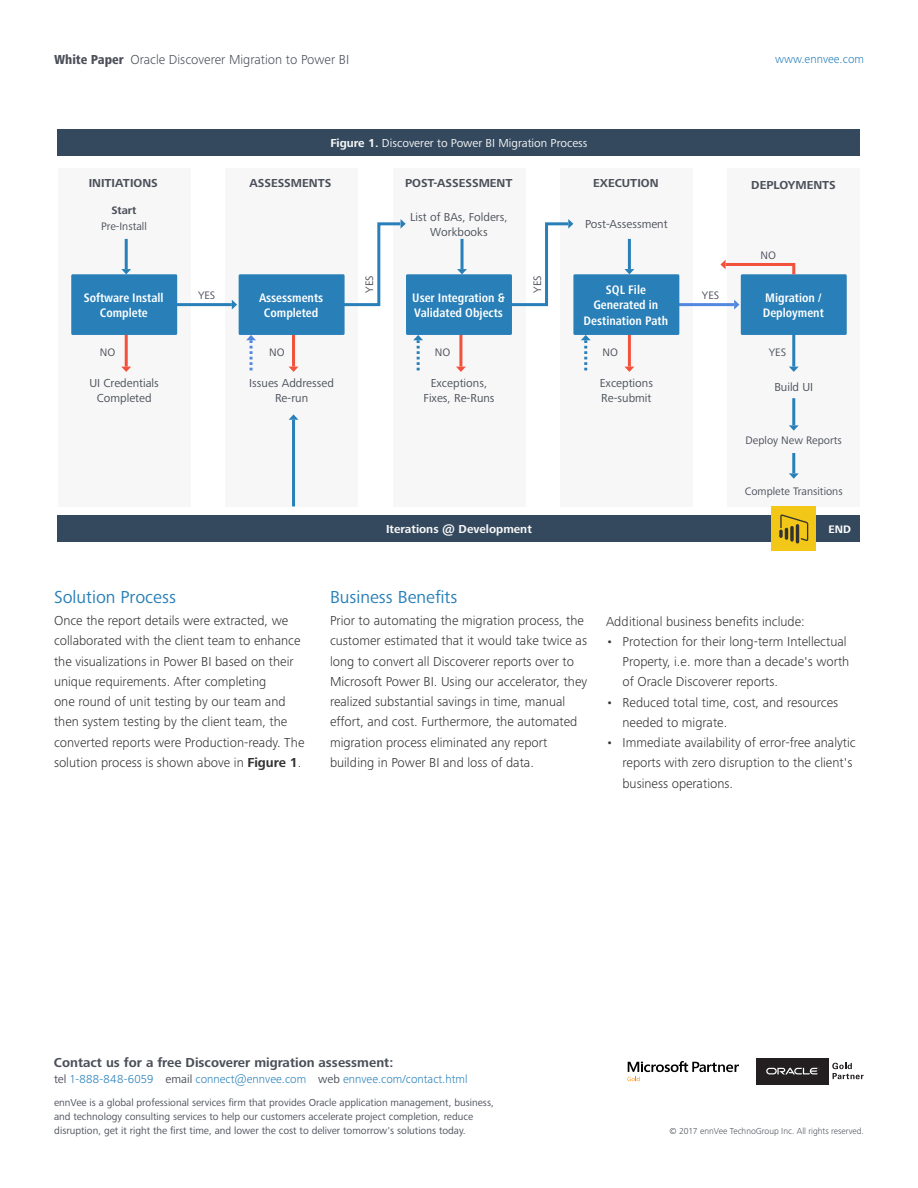
<style>
.page{position:relative;width:918px;height:1188px;background:#fff}
.page>*{position:absolute;margin:0;border:0;box-sizing:border-box;transform-origin:0 0}
.t1{font:18px "Frutiger Next Pro";color:#2980b9}
.t2{font:300 13.5px/20.2px "Frutiger Next Pro";color:#333}
.t3{font:700 13.5px "Frutiger Next Pro";color:#4b4f59}
.t4{font:300 13.5px "Frutiger Next Pro";color:#4b4f59}
.t5{font:700 condensed 12.75px/15.3px "Frutiger Next LTW1 G";color:#fff;text-align:center}
.t6{font:12px/14.4px "Frutiger Next Pro";color:#4b4f59;text-align:center}
.t7{font:300 12px "Frutiger Next Pro";color:#2980b9}
.t8{font:700 12px "Frutiger Next Pro";color:#4b4f59}
.t9{font:12px "Frutiger Next Pro";color:#f7f7f7}
.t10{font:700 12px "Frutiger Next Pro";color:#f7f7f7}
.t11{font:11.25px "Frutiger Next Pro";color:#4b4f59}
.t12{font:700 11.25px "Frutiger Next Pro";color:#4b4f59}
.t13{font:700 11.25px "Frutiger Next Pro";color:#fff}
.t14{font:10.5px/14px "Frutiger Next Pro";color:#4b4f59}
.t15{font:300 9px "Frutiger Next Pro";color:#4b4f59}
.s1{font-weight:800;font-stretch:condensed}
.s2{font-weight:700}
.s3{font-weight:400;color:#4b4f59}
</style>
<div class="page">
<div style="left:58px;top:168px;width:133px;height:338px;background:#f7f7f7"></div>
<div style="left:225px;top:168px;width:133px;height:338px;background:#f7f7f7"></div>
<hr style="left:292px;top:308px;width:3px;height:59px;background:#f2513c">
<svg style="left:289px;top:367px;width:9px;height:5px"></svg>
<hr style="left:292px;top:420px;width:3px;height:86px;background:#2980b9">
<svg style="left:289px;top:414px;width:9px;height:6px"></svg>
<svg style="left:246px;top:335px;width:10px;height:35px"></svg>
<div style="left:239px;top:274px;width:106px;height:61px;background:#2980b9;border-radius:2px"></div>
<div style="left:393px;top:168px;width:132px;height:338px;background:#f7f7f7"></div>
<div style="left:727px;top:168px;width:133px;height:338px;background:#f7f7f7"></div>
<div style="left:560px;top:168px;width:133px;height:338px;background:#f7f7f7"></div>
<div style="left:58px;top:516px;width:802px;height:26px;background:#34495e"></div>
<div style="left:58px;top:130px;width:802px;height:26px;background:#34495e"></div>
<div style="left:771px;top:506px;width:45px;height:45px;background:#f2c717"></div>
<svg style="left:779px;top:514px;width:29px;height:28px"></svg>
<hr style="left:796px;top:524px;width:3px;height:19px;background:#333;border-radius:2px">
<hr style="left:173px;top:303px;width:59px;height:3px;background:#2980b9">
<svg style="left:232px;top:300px;width:5px;height:10px"></svg>
<hr style="left:125px;top:308px;width:3px;height:59px;background:#f2513c">
<svg style="left:121px;top:367px;width:10px;height:5px"></svg>
<hr style="left:125px;top:239px;width:3px;height:30px;background:#2980b9">
<svg style="left:121px;top:269px;width:10px;height:5px"></svg>
<hr style="left:461px;top:239px;width:3px;height:30px;background:#2980b9">
<svg style="left:457px;top:269px;width:10px;height:5px"></svg>
<hr style="left:628px;top:239px;width:3px;height:30px;background:#2980b9">
<svg style="left:624px;top:269px;width:10px;height:5px"></svg>
<hr style="left:459px;top:308px;width:3px;height:59px;background:#f2513c">
<svg style="left:456px;top:367px;width:10px;height:5px"></svg>
<hr style="left:628px;top:308px;width:3px;height:59px;background:#f2513c">
<svg style="left:625px;top:367px;width:9px;height:5px"></svg>
<hr style="left:792px;top:308px;width:3px;height:59px;background:#2980b9">
<svg style="left:789px;top:367px;width:10px;height:5px"></svg>
<hr style="left:676px;top:303px;width:58px;height:3px;background:#5287df">
<svg style="left:734px;top:300px;width:5px;height:10px"></svg>
<hr style="left:792px;top:398px;width:3px;height:27px;background:#2980b9">
<svg style="left:789px;top:425px;width:10px;height:6px"></svg>
<hr style="left:792px;top:453px;width:3px;height:20px;background:#2980b9">
<svg style="left:789px;top:473px;width:10px;height:6px"></svg>
<div style="left:71px;top:274px;width:106px;height:61px;background:#2980b9;border-radius:2px"></div>
<div style="left:406px;top:274px;width:106px;height:61px;background:#2980b9;border-radius:2px"></div>
<div style="left:573px;top:274px;width:106px;height:61px;background:#2980b9;border-radius:2px"></div>
<div style="left:741px;top:274px;width:106px;height:61px;background:#2980b9;border-radius:2px"></div>
<svg style="left:340px;top:219px;width:66px;height:89px"></svg>
<svg style="left:508px;top:219px;width:65px;height:88px"></svg>
<svg style="left:720px;top:260px;width:77px;height:17px"></svg>
<svg style="left:413px;top:335px;width:10px;height:35px"></svg>
<svg style="left:581px;top:335px;width:10px;height:35px"></svg>
<svg style="left:627px;top:1061px;width:112px;height:20px"></svg>
<svg style="left:832px;top:1063px;width:32px;height:16px"></svg>
<div style="left:756px;top:1058px;width:72px;height:26px;background:#231f20"></div>
<svg style="left:766px;top:1068px;width:54px;height:6px"></svg>
<p class="t4" style="left:54px;top:52px;width:297px"><span class="s1">White Paper</span> Oracle Discoverer Migration to Power BI</p>
<p class="t9" style="left:330px;top:136px;width:259px"><span class="s2">Figure 1.</span> Discoverer to Power BI Migration Process</p>
<p class="t7" style="left:775px;top:52px;width:90px">www.ennvee.com</p>
<p class="t8" style="left:89px;top:177px;width:71px">INITIATIONS</p>
<p class="t8" style="left:250px;top:177px;width:83px">ASSESSMENTS</p>
<p class="t8" style="left:405px;top:177px;width:109px">POST-ASSESSMENT</p>
<p class="t8" style="left:593px;top:177px;width:67px">EXECUTION</p>
<p class="t8" style="left:751px;top:178px;width:86px">DEPLOYMENTS</p>
<p class="t12" style="left:111px;top:204px;width:27px">Start</p>
<p class="t11" style="left:101px;top:219px;width:47px">Pre-Install</p>
<p class="t6" style="left:410px;top:210px;width:99px">List of BAs, Folders,<br>Workbooks</p>
<p class="t6" style="left:585px;top:217px;width:84px">Post-Assessment</p>
<p class="t11" style="left:760px;top:249px;width:17px">NO</p>
<p class="t11" style="left:363px;top:293px;width:19px;rotate:-90deg">YES</p>
<p class="t11" style="left:531px;top:293px;width:19px;rotate:-90deg">YES</p>
<p class="t5" style="left:84px;top:290px;width:81px">Software Install<br>Complete</p>
<p class="t5" style="left:412px;top:290px;width:94px;text-align:left">User Integration &amp;<br>Validated Objects</p>
<p class="t5" style="left:584px;top:282px;width:86px">SQL File<br>Generated in<br>Destination Path</p>
<p class="t5" style="left:763px;top:290px;width:63px;text-align:left">Migration /<br>Deployment</p>
<p class="t11" style="left:198px;top:289px;width:19px">YES</p>
<p class="t11" style="left:702px;top:289px;width:19px">YES</p>
<p class="t5" style="left:259px;top:290px;width:66px">Assessments<br>Completed</p>
<p class="t11" style="left:100px;top:346px;width:17px">NO</p>
<p class="t11" style="left:269px;top:346px;width:17px">NO</p>
<p class="t11" style="left:435px;top:346px;width:17px">NO</p>
<p class="t11" style="left:603px;top:346px;width:17px">NO</p>
<p class="t6" style="left:90px;top:376px;width:71px">UI Credentials<br>Completed</p>
<p class="t6" style="left:249px;top:376px;width:86px">Issues Addressed<br>Re-run</p>
<p class="t6" style="left:423px;top:376px;width:73px">Exceptions,<br>Fixes, Re-Runs</p>
<p class="t10" style="left:386px;top:522px;width:147px">Iterations @ Development</p>
<p class="t6" style="left:600px;top:376px;width:55px;text-align:left">Exceptions<br>Re-submit</p>
<p class="t11" style="left:769px;top:346px;width:19px">YES</p>
<p class="t6" style="left:774px;top:380px;width:40px">Build UI</p>
<p class="t11" style="left:746px;top:434px;width:98px">Deploy New Reports</p>
<p class="t11" style="left:745px;top:485px;width:99px">Complete Transitions</p>
<p class="t13" style="left:828px;top:523px;width:24px">END</p>
<h1 class="t1" style="left:54px;top:586px;width:124px">Solution Process</h1>
<p class="t2" style="left:54px;top:611px;width:252px">Once the report details were extracted, we collaborated with the client team to enhance the visualizations in Power BI based on their unique requirements. After completing<br>one round of unit testing by our team and then system testing by the client team, the converted reports were Production-ready. The solution process is shown above in <span class="s2">Figure 1</span>.</p>
<h1 class="t1" style="left:330px;top:586px;width:129px">Business Benefits</h1>
<p class="t2" style="left:330px;top:611px;width:259px">Prior to automating the migration process, the customer estimated that it would take twice as long to convert all Discoverer reports over to Microsoft Power BI. Using our accelerator, they realized substantial savings in time, manual effort, and cost. Furthermore, the automated migration process eliminated any report building in Power BI and loss of data.</p>
<p class="t2" style="left:606px;top:611px;width:200px">Additional business benefits include:</p>
<p class="t2" style="left:622px;top:631px;width:228px;text-indent:-16px">• Protection for their long-term Intellectual<br>Property, i.e. more than a decade's worth of Oracle Discoverer reports.</p>
<p class="t2" style="left:622px;top:692px;width:217px;text-indent:-16px">• Reduced total time, cost, and resources needed to migrate.</p>
<p class="t2" style="left:622px;top:732px;width:235px;text-indent:-16px">• Immediate availability of error-free analytic reports with zero disruption to the client's business operations.</p>
<p class="t3" style="left:54px;top:1055px;width:341px">Contact us for a free Discoverer migration assessment:</p>
<p class="t7" style="left:54px;top:1073px;width:415px"><span class="s3">tel</span> 1-888-848-6059 <span class="s3">email</span> connect@ennvee.com <span class="s3">web</span> ennvee.com/contact.html</p>
<p class="t14" style="left:54px;top:1096px;width:441px">ennVee is a global professional services firm that provides Oracle application management, business, and technology consulting services to help our customers accelerate project completion, reduce disruption, get it right the first time, and lower the cost to deliver tomorrow's solutions today.</p>
<p class="t15" style="left:670px;top:1126px;width:196px">© 2017 ennVee TechnoGroup Inc. All rights reserved.</p>
</div>
